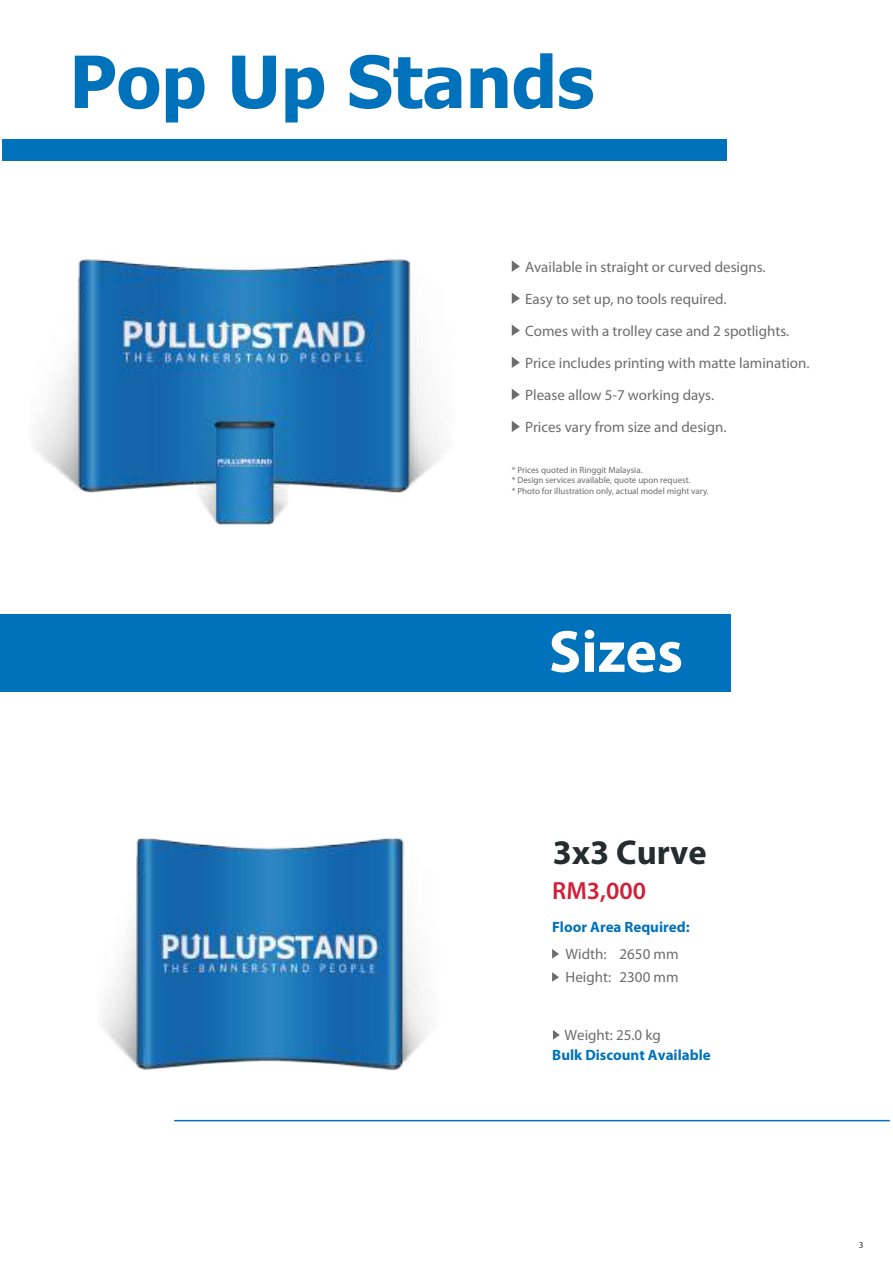
<style>
.page{position:relative;width:893px;height:1263px;background:#fff}
.page>*{position:absolute;margin:0;border:0;box-sizing:border-box;transform-origin:0 0}
.t1{font:700 72px "Tahoma";color:#0072bc}
.t2{font:700 60px "Myriad Pro";color:#fff}
.t3{font:700 34.5px "Myriad Pro";color:#252c2d}
.t4{font:600 24.75px "Myriad Pro";color:#d21f37}
.t5{font:15px/32.1px "Myriad Pro";color:#6c6d6c}
.t6{font:700 15px "Myriad Pro";color:#0072bc}
.t7{font:9px/10.8px "Myriad Pro";color:#6c6d6c}
</style>
<div class="page">
<div style="left:2px;top:140px;width:724px;height:20px;background:#0072bc"></div>
<div style="left:0;top:614px;width:731px;height:78px;background:#0072bc"></div>
<svg style="left:512px;top:260px;width:8px;height:12px"></svg>
<svg style="left:512px;top:292px;width:8px;height:12px"></svg>
<svg style="left:512px;top:325px;width:8px;height:11px"></svg>
<svg style="left:512px;top:357px;width:8px;height:11px"></svg>
<svg style="left:512px;top:389px;width:8px;height:11px"></svg>
<svg style="left:512px;top:421px;width:8px;height:11px"></svg>
<svg style="left:859px;top:1242px;width:4px;height:6px"></svg>
<img style="left:34px;top:259px;width:407px;height:266px">
<img style="left:102px;top:838px;width:409px;height:284px">
<hr style="left:174px;top:1120px;width:716px;height:1px;background:#0072bc">
<svg style="left:553px;top:1030px;width:7px;height:10px"></svg>
<svg style="left:552px;top:949px;width:7px;height:10px"></svg>
<svg style="left:552px;top:972px;width:7px;height:10px"></svg>
<h1 class="t1" style="left:69px;top:31px;width:526px">Pop Up Stands</h1>
<p class="t5" style="left:525px;top:250px;width:286px">Available in straight or curved designs.<br>Easy to set up, no tools required.<br>Comes with a trolley case and 2 spotlights.<br>Price includes printing with matte lamination.<br>Please allow 5-7 working days.<br>Prices vary from size and design.</p>
<p class="t7" style="left:512px;top:464px;width:199px">* Prices quoted in Ringgit Malaysia.<br>* Design services available, quote upon request.<br>* Photo for illustration only, actual model might vary.</p>
<h2 class="t2" style="left:549px;top:612px;width:136px">Sizes</h2>
<h3 class="t3" style="left:553px;top:830px;width:155px">3x3 Curve</h3>
<h3 class="t4" style="left:552px;top:875px;width:95px">RM3,000</h3>
<p class="t6" style="left:552px;top:917px;width:139px">Floor Area Required:</p>
<p class="t5" style="left:566px;top:960px;width:114px">Height: 2300 mm</p>
<p class="t5" style="left:566px;top:937px;width:114px">Width: 2650 mm</p>
<p class="t5" style="left:564px;top:1018px;width:98px">Weight: 25.0 kg</p>
<p class="t6" style="left:552px;top:1045px;width:160px">Bulk Discount Available</p>
</div>
